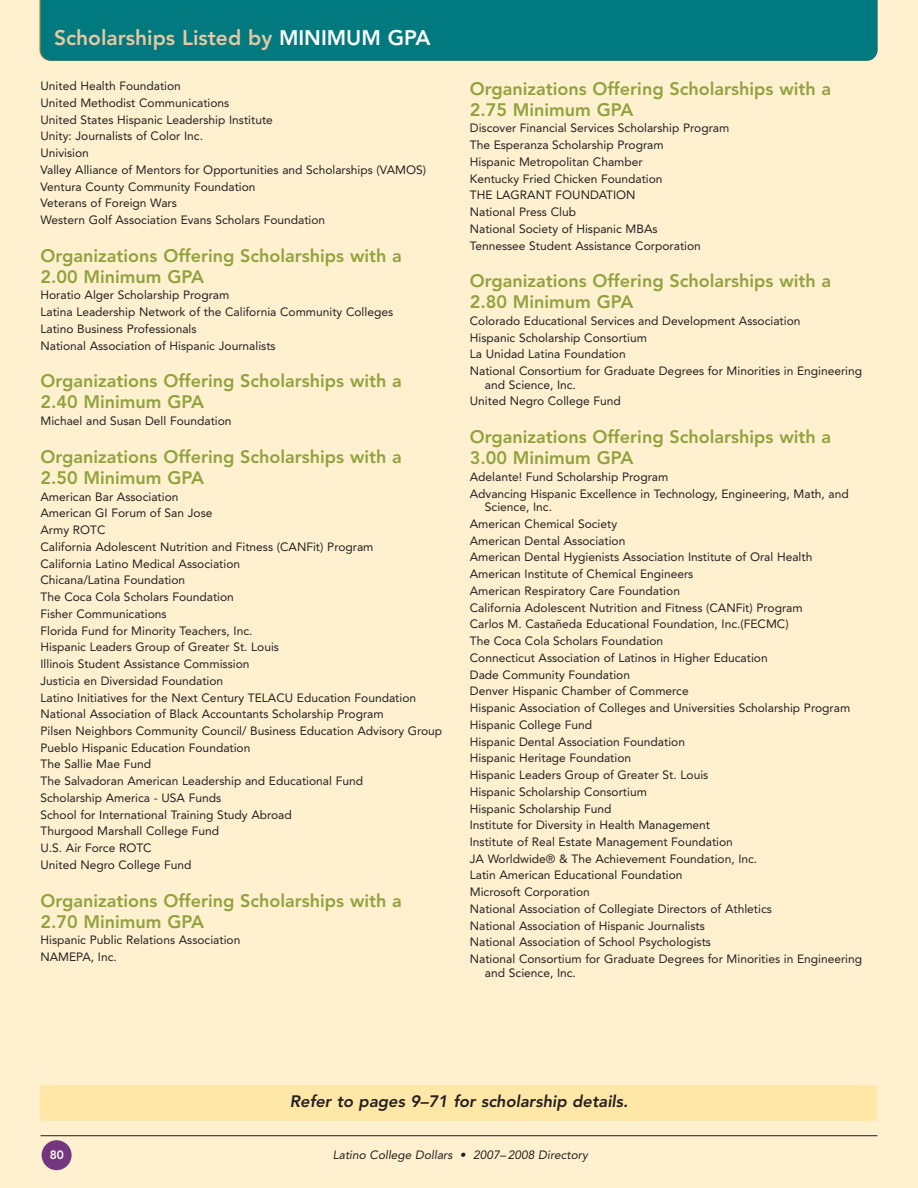
<style>
.page{position:relative;width:918px;height:1188px;background:#fff1d0}
.page>*{position:absolute;margin:0;border:0;box-sizing:border-box;transform-origin:0 0}
.t1{font:800 21px "Avenir";color:#e8c7a2}
.t2{font:800 18px/21px "Avenir";color:#91a23d}
.t3{font:800 16.5px "Avenir";color:#231f20}
.t4{font:12px/16.8px "Avenir";color:#231f20}
.t5{font:800 12px "Avenir";color:#fff}
.s1{color:#fff}
</style>
<div class="page">
<div style="left:42px;top:1140px;width:30px;height:30px;background:#74367e;border-radius:50%"></div>
<hr style="left:40px;top:1135px;width:838px;height:1px;background:#231f20">
<div style="left:40px;top:0;width:838px;height:61px;background:#007a7e"></div>
<div style="left:40px;top:1085px;width:838px;height:35px;background:#ffe7a7"></div>
<h1 class="t1" style="left:54px;top:29px;width:378px">Scholarships Listed by <span class="s1">MINIMUM GPA</span></h1>
<p class="t4" style="left:40px;top:79px;width:387px">United Health Foundation<br>United Methodist Communications<br>United States Hispanic Leadership Institute<br>Unity: Journalists of Color Inc.<br>Univision<br>Valley Alliance of Mentors for Opportunities and Scholarships (VAMOS)<br>Ventura County Community Foundation<br>Veterans of Foreign Wars<br>Western Golf Association Evans Scholars Foundation</p>
<h2 class="t2" style="left:40px;top:246px;width:363px">Organizations Offering Scholarships with a<br>2.00 Minimum GPA</h2>
<p class="t4" style="left:40px;top:288px;width:354px">Horatio Alger Scholarship Program<br>Latina Leadership Network of the California Community Colleges Latino Business Professionals<br>National Association of Hispanic Journalists</p>
<h2 class="t2" style="left:40px;top:372px;width:363px">Organizations Offering Scholarships with a<br>2.40 Minimum GPA</h2>
<p class="t4" style="left:40px;top:414px;width:193px">Michael and Susan Dell Foundation</p>
<h2 class="t2" style="left:40px;top:448px;width:363px">Organizations Offering Scholarships with a<br>2.50 Minimum GPA</h2>
<p class="t4" style="left:40px;top:489px;width:403px">American Bar Association<br>American GI Forum of San Jose<br>Army ROTC<br>California Adolescent Nutrition and Fitness (CANFit) Program<br>California Latino Medical Association<br>Chicana/Latina Foundation<br>The Coca Cola Scholars Foundation<br>Fisher Communications<br>Florida Fund for Minority Teachers, Inc.<br>Hispanic Leaders Group of Greater St. Louis<br>Illinois Student Assistance Commission<br>Justicia en Diversidad Foundation<br>Latino Initiatives for the Next Century TELACU Education Foundation National Association of Black Accountants Scholarship Program<br>Pilsen Neighbors Community Council/ Business Education Advisory Group Pueblo Hispanic Education Foundation<br>The Sallie Mae Fund<br>The Salvadoran American Leadership and Educational Fund<br>Scholarship America - USA Funds<br>School for International Training Study Abroad<br>Thurgood Marshall College Fund<br>U.S. Air Force ROTC<br>United Negro College Fund</p>
<h2 class="t2" style="left:40px;top:891px;width:363px">Organizations Offering Scholarships with a<br>2.70 Minimum GPA</h2>
<p class="t4" style="left:40px;top:933px;width:201px">Hispanic Public Relations Association<br>NAMEPA, Inc.</p>
<h2 class="t2" style="left:470px;top:79px;width:363px">Organizations Offering Scholarships with a<br>2.75 Minimum GPA</h2>
<p class="t4" style="left:470px;top:121px;width:261px">Discover Financial Services Scholarship Program The Esperanza Scholarship Program<br>Hispanic Metropolitan Chamber<br>Kentucky Fried Chicken Foundation<br>THE LAGRANT FOUNDATION<br>National Press Club<br>National Society of Hispanic MBAs<br>Tennessee Student Assistance Corporation</p>
<h2 class="t2" style="left:470px;top:272px;width:363px">Organizations Offering Scholarships with a<br>2.80 Minimum GPA</h2>
<p class="t4" style="left:470px;top:313px;width:394px">Colorado Educational Services and Development Association<br>Hispanic Scholarship Consortium<br>La Unidad Latina Foundation<br>National Consortium for Graduate Degrees for Minorities in Engineering</p>
<p class="t4" style="left:470px;top:377px;width:153px;text-indent:15px">and Science, Inc.<br>United Negro College Fund</p>
<h2 class="t2" style="left:470px;top:428px;width:363px">Organizations Offering Scholarships with a<br>3.00 Minimum GPA</h2>
<p class="t4" style="left:470px;top:469px;width:381px">Adelante! Fund Scholarship Program<br>Advancing Hispanic Excellence in Technology, Engineering, Math, and</p>
<p class="t4" style="left:470px;top:500px;width:394px;text-indent:15px">Science, Inc.<br>American Chemical Society<br>American Dental Association<br>American Dental Hygienists Association Institute of Oral Health American Institute of Chemical Engineers<br>American Respiratory Care Foundation<br>California Adolescent Nutrition and Fitness (CANFit) Program<br>Carlos M. Castañeda Educational Foundation, Inc.(FECMC)<br>The Coca Cola Scholars Foundation<br>Connecticut Association of Latinos in Higher Education<br>Dade Community Foundation<br>Denver Hispanic Chamber of Commerce<br>Hispanic Association of Colleges and Universities Scholarship Program Hispanic College Fund<br>Hispanic Dental Association Foundation<br>Hispanic Heritage Foundation<br>Hispanic Leaders Group of Greater St. Louis<br>Hispanic Scholarship Consortium<br>Hispanic Scholarship Fund<br>Institute for Diversity in Health Management<br>Institute of Real Estate Management Foundation<br>JA Worldwide® &amp; The Achievement Foundation, Inc.<br>Latin American Educational Foundation<br>Microsoft Corporation<br>National Association of Collegiate Directors of Athletics<br>National Association of Hispanic Journalists<br>National Association of School Psychologists<br>National Consortium for Graduate Degrees for Minorities in Engineering</p>
<p class="t4" style="left:485px;top:965px;width:92px">and Science, Inc.</p>
<h3 class="t3" style="left:290px;top:1094px;width:342px">Refer to pages 9–71 for scholarship details.</h3>
<p class="t5" style="left:50px;top:1150px;width:16px">80</p>
<p class="t4" style="left:333px;top:1147px;width:257px">Latino College Dollars • 2007– 2008 Directory</p>
</div>
